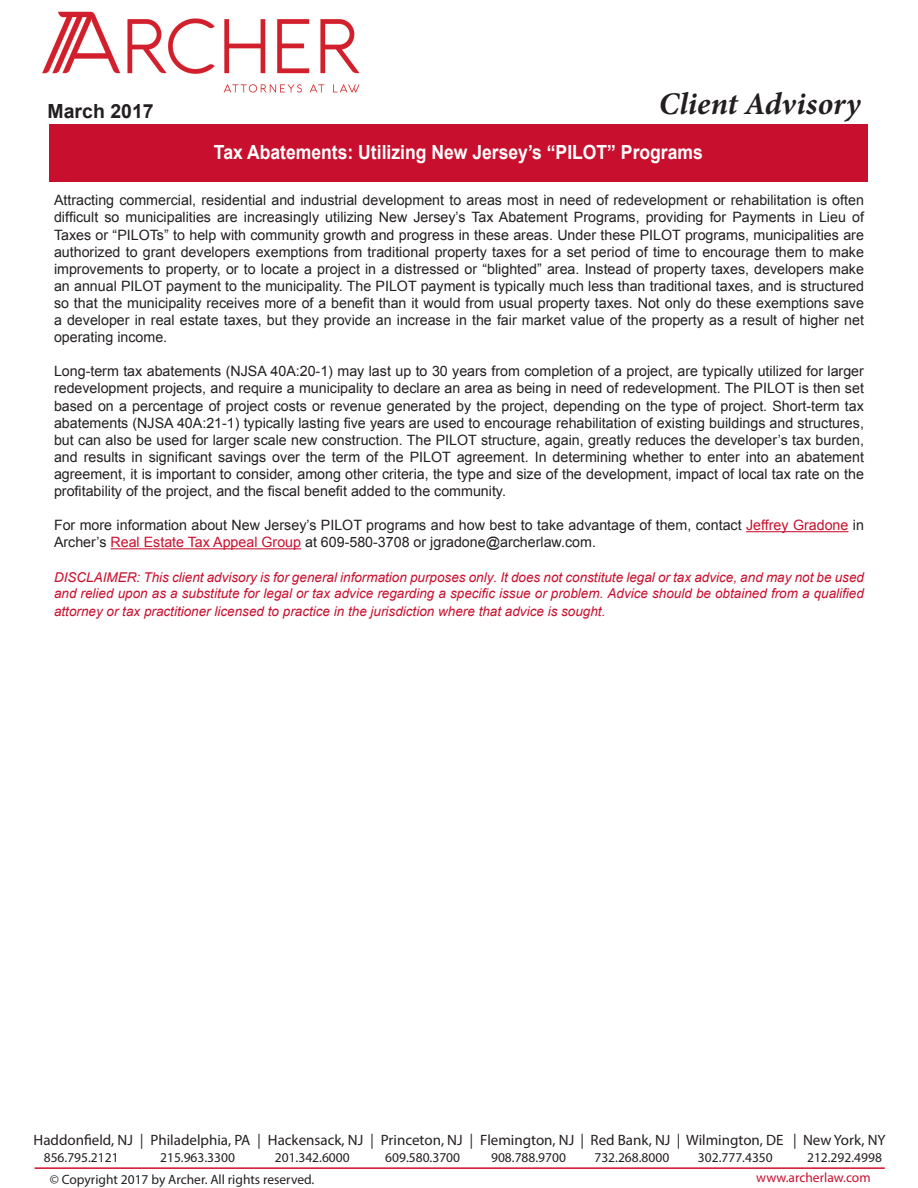
<style>
.page{position:relative;width:918px;height:1188px;background:#fff}
.page>*{position:absolute;margin:0;border:0;box-sizing:border-box;transform-origin:0 0}
.t1{font:italic 700 31.5px "Minion Pro";color:#231f20}
.Normal_A___G_Body_Te{font:700 19.5px "Arial";color:#fff;scale:.9 1}
.t2{font:700 19.5px "Arial";color:#231f20}
.t3{font:15px "Myriad Pro";color:#231f20}
.t4{font:14.25px/17.1px "Arial";color:#231f20;text-align:justify}
.t5{font:italic 13.5px/16.2px "Arial";color:#c8102e}
.t6{font:13.5px "Myriad Pro";color:#231f20}
.t7{font:13.5px "Myriad Pro";color:#c8102e}
.s1{color:#c8102e}
.s2{font-family:"Minion Pro"}
</style>
<div class="page">
<div style="left:49px;top:124px;width:819px;height:57px;background:#c8102e"></div>
<hr style="left:746px;top:531px;width:103px;height:1px;background:#c8102e">
<hr style="left:110px;top:548px;width:191px;height:1px;background:#c8102e">
<img style="left:42px;top:11px;width:318px;height:82px">
<hr style="left:35px;top:1167px;width:850px;height:2px;background:#d30d2b">
<p class="t2" style="left:48px;top:98px;width:108px">March 2017</p>
<p class="t1" style="left:659px;top:82px;width:203px">Client Advisory</p>
<p class="Normal_A___G_Body_Te" style="left:214px;top:139px;width:545px">Tax Abatements: Utilizing New Jersey’s “PILOT” Programs</p>
<p class="t4" style="left:54px;top:192px;width:811px">Attracting commercial, residential and industrial development to areas most in need of redevelopment or rehabilitation is often difficult so municipalities are increasingly utilizing New Jersey’s Tax Abatement Programs, providing for Payments in Lieu of Taxes or “PILOTs” to help with community growth and progress in these areas. Under these PILOT programs, municipalities are authorized to grant developers exemptions from traditional property taxes for a set period of time to encourage them to make improvements to property, or to locate a project in a distressed or “blighted” area. Instead of property taxes, developers make an annual PILOT payment to the municipality. The PILOT payment is typically much less than traditional taxes, and is structured so that the municipality receives more of a benefit than it would from usual property taxes. Not only do these exemptions save a developer in real estate taxes, but they provide an increase in the fair market value of the property as a result of higher net operating income.</p>
<p class="t4" style="left:54px;top:363px;width:811px">Long-term tax abatements (NJSA 40A:20-1) may last up to 30 years from completion of a project, are typically utilized for larger redevelopment projects, and require a municipality to declare an area as being in need of redevelopment. The PILOT is then set based on a percentage of project costs or revenue generated by the project, depending on the type of project. Short-term tax abatements (NJSA 40A:21-1) typically lasting five years are used to encourage rehabilitation of existing buildings and structures, but can also be used for larger scale new construction. The PILOT structure, again, greatly reduces the developer’s tax burden, and results in significant savings over the term of the PILOT agreement. In determining whether to enter into an abatement agreement, it is important to consider, among other criteria, the type and size of the development, impact of local tax rate on the profitability of the project, and the fiscal benefit added to the community.</p>
<p class="t4" style="left:54px;top:517px;width:811px">For more information about New Jersey’s PILOT programs and how best to take advantage of them, contact <span class="s1">Jeffrey Gradone</span> in<br>Archer’s <span class="s1">Real Estate Tax Appeal Group</span> at 609-580-3708 or jgradone@archerlaw.com.</p>
<p class="t5" style="left:54px;top:569px;width:812px">DISCLAIMER: This client advisory is for general information purposes only. It does not constitute legal or tax advice, and may not be used and relied upon as a substitute for legal or tax advice regarding a specific issue or problem. Advice should be obtained from a qualified</p>
<p class="t5" style="left:54px;top:603px;width:553px">attorney or tax practitioner licensed to practice in the jurisdiction where that advice is sought.</p>
<p class="t3" style="left:34px;top:1131px;width:854px">Haddonfield, NJ <span class="s2">|</span> Philadelphia, PA <span class="s2">|</span> Hackensack, NJ <span class="s2">|</span> Princeton, NJ <span class="s2">|</span> Flemington, NJ | Red Bank, NJ | Wilmington, DE | New York, NY</p>
<p class="t6" style="left:44px;top:1150px;width:76px">856.795.2121</p>
<p class="t6" style="left:160px;top:1149px;width:76px">215.963.3300</p>
<p class="t6" style="left:275px;top:1149px;width:76px">201.342.6000</p>
<p class="t6" style="left:385px;top:1150px;width:76px">609.580.3700</p>
<p class="t6" style="left:491px;top:1150px;width:76px">908.788.9700</p>
<p class="t6" style="left:594px;top:1150px;width:76px">732.268.8000</p>
<p class="t6" style="left:698px;top:1150px;width:76px">302.777.4350</p>
<p class="t6" style="left:807px;top:1150px;width:76px">212.292.4998</p>
<p class="t6" style="left:50px;top:1171px;width:266px">© Copyright 2017 by Archer. All rights reserved.</p>
<p class="t7" style="left:756px;top:1169px;width:116px">www.archerlaw.com</p>
</div>
